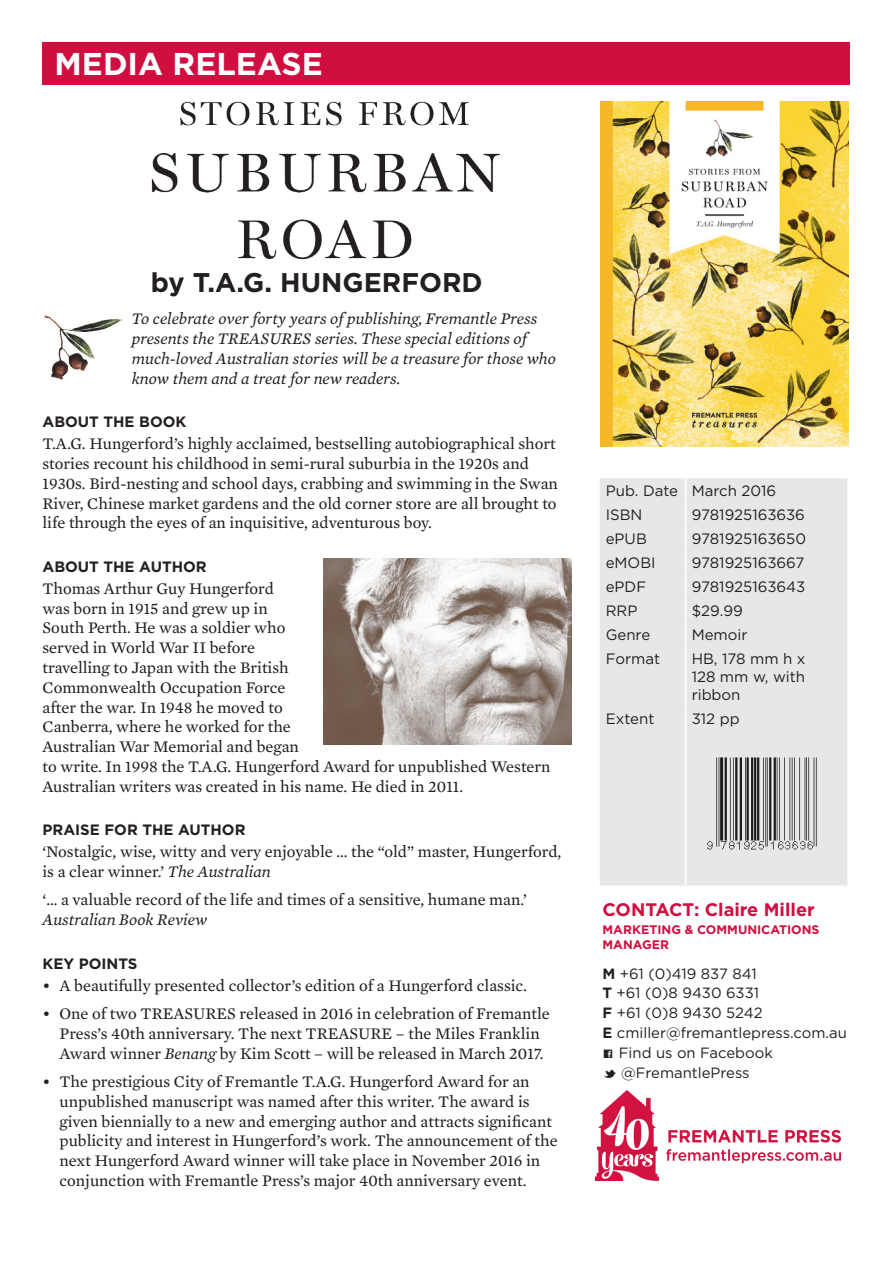
<style>
.page{position:relative;width:893px;height:1263px;background:#fff}
.page>*{position:absolute;margin:0;border:0;box-sizing:border-box;transform-origin:0 0}
.t1{font:700 31.5px "Gotham";color:#fff}
.Author{font:700 27px "Gotham";color:#231f20}
.t2{font:700 18.15px "Gotham";color:#d10e40}
.Body_Copy{font:16.5px/19.8px "Mercury Text G2";color:#231f20}
.Body_Copy-2{font:italic 16.5px/19.8px "Mercury Text G2";color:#231f20}
.Specs_Entries{font:15px/18px "Gotham";color:#231f20;text-align:justify}
.t3{font:700 15px "Gotham";color:#231f20}
.BC_Tabs{font:14.85px/19.8px "Gotham";color:#231f20}
.t4{font:700 12.45px/15.9px "Gotham";color:#d10e40}
.s1{font-style:italic}
.s2{font-weight:700}
.s3{font-family:"Social Logos"}
</style>
<div class="page">
<div style="left:43px;top:43px;width:807px;height:42px;background:#d10e40"></div>
<img style="left:601px;top:102px;width:248px;height:344px">
<div style="left:600px;top:478px;width:247px;height:407px;background:#e6e7e9"></div>
<svg style="left:685px;top:478px;width:1px;height:168px"></svg>
<hr style="left:685px;top:646px;width:1px;height:60px;background:#fff">
<hr style="left:685px;top:706px;width:1px;height:179px;background:#fff">
<img style="left:700px;top:744px;width:133px;height:116px">
<img style="left:323px;top:558px;width:248px;height:186px">
<img style="left:151px;top:101px;width:349px;height:159px">
<img style="left:595px;top:1090px;width:246px;height:90px">
<img style="left:44px;top:315px;width:79px;height:65px">
<p class="t1" style="left:55px;top:43px;width:270px">MEDIA RELEASE</p>
<p class="Author" style="left:151px;top:264px;width:333px">by T.A.G. HUNGERFORD</p>
<p class="Body_Copy-2" style="left:132px;top:308px;width:425px">To celebrate over forty years of publishing, Fremantle Press presents the TREASURES series. These special editions of much-loved Australian stories will be a treasure for those who know them and a treat for new readers.</p>
<h1 class="t3" style="left:43px;top:412px;width:145px">ABOUT THE BOOK</h1>
<p class="Body_Copy" style="left:43px;top:433px;width:517px">T.A.G. Hungerford’s highly acclaimed, bestselling autobiographical short stories recount his childhood in semi-rural suburbia in the 1920s and 1930s. Bird-nesting and school days, crabbing and swimming in the Swan River, Chinese market gardens and the old corner store are all brought to life through the eyes of an inquisitive, adventurous boy.</p>
<h1 class="t3" style="left:43px;top:557px;width:166px">ABOUT THE AUTHOR</h1>
<p class="Body_Copy" style="left:43px;top:578px;width:510px">Thomas Arthur Guy Hungerford<br>was born in 1915 and grew up in<br>South Perth. He was a soldier who<br>served in World War II before<br>travelling to Japan with the British<br>Commonwealth Occupation Force<br>after the war. In 1948 he moved to<br>Canberra, where he worked for the<br>Australian War Memorial and began<br>to write. In 1998 the T.A.G. Hungerford Award for unpublished Western Australian writers was created in his name. He died in 2011.</p>
<h1 class="t3" style="left:43px;top:820px;width:205px">PRAISE FOR THE AUTHOR</h1>
<p class="Body_Copy" style="left:43px;top:841px;width:520px">‘Nostalgic, wise, witty and very enjoyable … the “old” master, Hungerford, is a clear winner.’ <span class="s1">The Australian</span></p>
<p class="Body_Copy" style="left:43px;top:889px;width:486px">‘… a valuable record of the life and times of a sensitive, humane man.’<br><span class="s1">Australian Book Review</span></p>
<h1 class="t3" style="left:43px;top:953px;width:96px">KEY POINTS</h1>
<p class="Body_Copy" style="left:43px;top:974px;width:486px">• A beautifully presented collector’s edition of a Hungerford classic.</p>
<p class="Body_Copy" style="left:60px;top:1003px;width:492px;text-indent:-17px">• One of two TREASURES released in 2016 in celebration of Fremantle<br>Press’s 40th anniversary. The next TREASURE – the Miles Franklin<br>Award winner <span class="s1">Benang</span> by Kim Scott – will be released in March 2017.</p>
<p class="Body_Copy" style="left:60px;top:1071px;width:500px;text-indent:-17px">• The prestigious City of Fremantle T.A.G. Hungerford Award for an unpublished manuscript was named after this writer. The award is given biennially to a new and emerging author and attracts significant publicity and interest in Hungerford’s work. The announcement of the next Hungerford Award winner will take place in November 2016 in conjunction with Fremantle Press’s major 40th anniversary event.</p>
<p class="Specs_Entries" style="left:606px;top:482px;width:74px">Pub. Date</p>
<p class="Specs_Entries" style="left:692px;top:482px;width:86px">March 2016</p>
<p class="Specs_Entries" style="left:606px;top:506px;width:38px">ISBN</p>
<p class="Specs_Entries" style="left:692px;top:506px;width:115px">9781925163636</p>
<p class="Specs_Entries" style="left:606px;top:530px;width:43px">ePUB</p>
<p class="Specs_Entries" style="left:692px;top:530px;width:116px">9781925163650</p>
<p class="Specs_Entries" style="left:606px;top:554px;width:51px">eMOBI</p>
<p class="Specs_Entries" style="left:692px;top:554px;width:114px">9781925163667</p>
<p class="Specs_Entries" style="left:606px;top:578px;width:42px">ePDF</p>
<p class="Specs_Entries" style="left:692px;top:578px;width:115px">9781925163643</p>
<p class="Specs_Entries" style="left:606px;top:602px;width:33px">RRP</p>
<p class="Specs_Entries" style="left:692px;top:602px;width:53px">$29.99</p>
<p class="Specs_Entries" style="left:606px;top:626px;width:46px">Genre</p>
<p class="Specs_Entries" style="left:692px;top:626px;width:57px">Memoir</p>
<p class="Specs_Entries" style="left:606px;top:650px;width:56px">Format</p>
<p class="Specs_Entries" style="left:692px;top:650px;width:115px">HB, 178 mm h x 128 mm w, with ribbon</p>
<p class="Specs_Entries" style="left:606px;top:710px;width:50px">Extent</p>
<p class="Specs_Entries" style="left:692px;top:710px;width:49px">312 pp</p>
<p class="t2" style="left:602px;top:898px;width:214px">CONTACT: Claire Miller</p>
<p class="t4" style="left:602px;top:921px;width:218px">MARKETING &amp; COMMUNICATIONS<br>MANAGER</p>
<p class="BC_Tabs" style="left:602px;top:963px;width:156px"><span class="s2">M</span> +61 (0)419 837 841</p>
<p class="BC_Tabs" style="left:602px;top:983px;width:162px"><span class="s2">T</span> +61 (0)8 9430 6331<br><span class="s2">F</span> +61 (0)8 9430 5242</p>
<p class="BC_Tabs" style="left:602px;top:1022px;width:246px"><span class="s2">E</span> cmiller@fremantlepress.com.au</p>
<p class="BC_Tabs" style="left:602px;top:1042px;width:172px"><span class="s3">C</span> Find us on Facebook<br><span class="s3">M</span> @FremantlePress</p>
</div>
